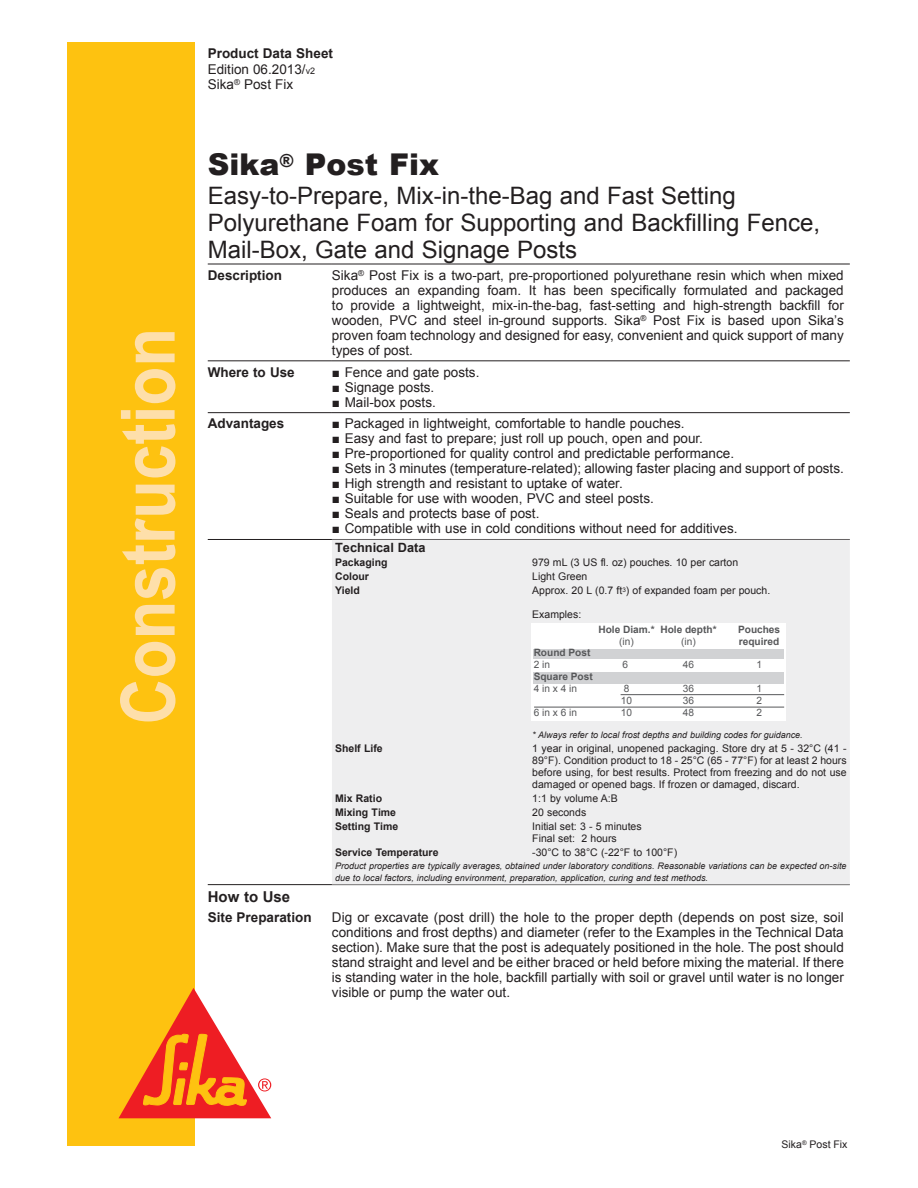
<style>
.page{position:relative;width:918px;height:1188px;background:#fff}
.page>*{position:absolute;margin:0;border:0;box-sizing:border-box;transform-origin:0 0}
.t1{font:700 75px "Arial";color:#fedfaa;scale:.85 1}
.TDS_-_Text{font:900 30px "Arial";color:#231f20}
.TDS_-_Text-2{font:24px/27px "Arial";color:#231f20}
.TDS_-_Title_Left{font:700 15px "Arial";color:#231f20}
.TDS_-_Text-3{font:13.5px/15px "Arial";color:#231f20;text-align:justify}
.TDS_-_Text_-_Bullet{font:13.5px "Arial";color:#231f20}
.TDS_-_Title_Left-2{font:700 13.5px "Arial";color:#231f20}
.TDS_-_Text-4{font:700 13.5px "Arial";color:#231f20}
.TDS_-_Text-5{font:700 12.75px "Arial";color:#231f20}
.TDS_-_Text-6{font:10.5px/12px "Arial";color:#231f20;text-align:justify}
.TDS_-_Text-7{font:700 10.5px "Arial";color:#231f20}
.t2{font:700 10.05px "Arial";color:#57585a}
.t3{font:10.05px "Arial";color:#57585a}
.TDS_-_Text-8{font:italic 9px/12px "Arial";color:#231f20}
.s1{font-size:9px}
</style>
<div class="page">
<div style="left:68px;top:43px;width:127px;height:1103px;background:#fec210"></div>
<svg style="left:119px;top:988px;width:152px;height:130px"></svg>
<hr style="left:208px;top:264px;width:124px;height:1px;background:#231f20">
<hr style="left:332px;top:264px;width:518px;height:1px;background:#231f20">
<hr style="left:208px;top:361px;width:124px;height:1px;background:#231f20">
<hr style="left:332px;top:361px;width:518px;height:1px;background:#231f20">
<hr style="left:208px;top:412px;width:124px;height:1px;background:#231f20">
<hr style="left:332px;top:412px;width:518px;height:1px;background:#231f20">
<hr style="left:208px;top:539px;width:124px;height:1px;background:#231f20">
<hr style="left:332px;top:539px;width:518px;height:1px;background:#231f20">
<hr style="left:332px;top:884px;width:518px;height:1px;background:#231f20">
<hr style="left:208px;top:884px;width:124px;height:1px;background:#231f20">
<div style="left:332px;top:540px;width:518px;height:344px;background:#eeeeef"></div>
<div style="left:531px;top:624px;width:255px;height:97px;background:#fff"></div>
<div style="left:533px;top:649px;width:251px;height:9px;background:#d1d2d4"></div>
<div style="left:533px;top:672px;width:251px;height:11px;background:#d1d2d4"></div>
<hr style="left:621px;top:694px;width:163px;height:1px;background:#57585a">
<hr style="left:534px;top:707px;width:250px;height:1px;background:#57585a">
<h1 class="t1" style="left:98px;top:724px;width:468px;rotate:-90deg">Construction</h1>
<p class="TDS_-_Text-4" style="left:208px;top:44px;width:127px">Product Data Sheet</p>
<p class="TDS_-_Text-3" style="left:208px;top:62px;width:109px">Edition 06.2013/<span class="s1">v2</span></p>
<p class="TDS_-_Text-3" style="left:208px;top:77px;width:87px">Sika<sup>®</sup> Post Fix</p>
<p class="TDS_-_Text" style="left:208px;top:142px;width:233px">Sika<sup>®</sup> Post Fix</p>
<p class="TDS_-_Text-2" style="left:208px;top:182px;width:614px">Easy-to-Prepare, Mix-in-the-Bag and Fast Setting<br>Polyurethane Foam for Supporting and Backfilling Fence,<br>Mail-Box, Gate and Signage Posts</p>
<p class="TDS_-_Title_Left-2" style="left:208px;top:266px;width:76px">Description</p>
<p class="TDS_-_Text-3" style="left:332px;top:268px;width:513px">Sika<sup>®</sup> Post Fix is a two-part, pre-proportioned polyurethane resin which when mixed produces an expanding foam. It has been specifically formulated and packaged to provide a lightweight, mix-in-the-bag, fast-setting and high-strength backfill for wooden, PVC and steel in-ground supports. Sika<sup>®</sup> Post Fix is based upon Sika’s proven foam technology and designed for easy, convenient and quick support of many types of post.</p>
<p class="TDS_-_Title_Left-2" style="left:208px;top:363px;width:89px">Where to Use</p>
<p class="TDS_-_Text_-_Bullet" style="left:332px;top:363px;width:149px">■ Fence and gate posts.</p>
<p class="TDS_-_Text_-_Bullet" style="left:332px;top:378px;width:104px">■ Signage posts.</p>
<p class="TDS_-_Text_-_Bullet" style="left:332px;top:393px;width:105px">■ Mail-box posts.</p>
<p class="TDS_-_Title_Left-2" style="left:208px;top:415px;width:78px">Advantages</p>
<p class="TDS_-_Text_-_Bullet" style="left:332px;top:415px;width:354px">■ Packaged in lightweight, comfortable to handle pouches.</p>
<p class="TDS_-_Text_-_Bullet" style="left:332px;top:430px;width:373px">■ Easy and fast to prepare; just roll up pouch, open and pour.</p>
<p class="TDS_-_Text_-_Bullet" style="left:332px;top:445px;width:404px">■ Pre-proportioned for quality control and predictable performance.</p>
<p class="TDS_-_Text_-_Bullet" style="left:332px;top:460px;width:513px">■ Sets in 3 minutes (temperature-related); allowing faster placing and support of posts.</p>
<p class="TDS_-_Text_-_Bullet" style="left:332px;top:475px;width:292px">■ High strength and resistant to uptake of water.</p>
<p class="TDS_-_Text_-_Bullet" style="left:332px;top:490px;width:323px">■ Suitable for use with wooden, PVC and steel posts.</p>
<p class="TDS_-_Text_-_Bullet" style="left:332px;top:505px;width:209px">■ Seals and protects base of post.</p>
<p class="TDS_-_Text_-_Bullet" style="left:332px;top:520px;width:407px">■ Compatible with use in cold conditions without need for additives.</p>
<p class="TDS_-_Text-5" style="left:335px;top:539px;width:92px">Technical Data</p>
<p class="TDS_-_Text-7" style="left:335px;top:555px;width:54px">Packaging</p>
<p class="TDS_-_Text-6" style="left:532px;top:557px;width:207px">979 mL (3 US fl. oz) pouches. 10 per carton</p>
<p class="TDS_-_Text-7" style="left:335px;top:570px;width:35px">Colour</p>
<p class="TDS_-_Text-6" style="left:532px;top:571px;width:57px">Light Green</p>
<p class="TDS_-_Text-7" style="left:335px;top:584px;width:26px">Yield</p>
<p class="TDS_-_Text-6" style="left:532px;top:585px;width:240px">Approx. 20 L (0.7 ft<sup>3</sup>) of expanded foam per pouch.</p>
<p class="TDS_-_Text-6" style="left:532px;top:609px;width:51px">Examples:</p>
<p class="t2" style="left:598px;top:622px;width:120px">Hole Diam.* Hole depth*</p>
<p class="t2" style="left:738px;top:622px;width:44px">Pouches</p>
<p class="t3" style="left:619px;top:634px;width:16px">(in)</p>
<p class="t3" style="left:681px;top:634px;width:16px">(in)</p>
<p class="t2" style="left:739px;top:634px;width:42px">required</p>
<p class="t2" style="left:534px;top:646px;width:58px">Round Post</p>
<p class="t3" style="left:534px;top:658px;width:18px">2 in</p>
<p class="t3" style="left:622px;top:658px;width:7px">6</p>
<p class="t3" style="left:683px;top:658px;width:13px">46</p>
<p class="t3" style="left:756px;top:658px;width:7px">1</p>
<p class="t2" style="left:534px;top:670px;width:61px">Square Post</p>
<p class="t3" style="left:534px;top:682px;width:45px">4 in x 4 in</p>
<p class="t3" style="left:624px;top:682px;width:7px">8</p>
<p class="t3" style="left:683px;top:682px;width:13px">36</p>
<p class="t3" style="left:756px;top:682px;width:7px">1</p>
<p class="t3" style="left:621px;top:694px;width:13px">10</p>
<p class="t3" style="left:683px;top:694px;width:13px">36</p>
<p class="t3" style="left:756px;top:694px;width:7px">2</p>
<p class="t3" style="left:534px;top:706px;width:45px">6 in x 6 in</p>
<p class="t3" style="left:621px;top:706px;width:13px">10</p>
<p class="t3" style="left:683px;top:706px;width:13px">48</p>
<p class="t3" style="left:756px;top:706px;width:7px">2</p>
<p class="TDS_-_Text-8" style="left:532px;top:729px;width:272px">* Always refer to local frost depths and building codes for guidance.</p>
<p class="TDS_-_Text-7" style="left:335px;top:742px;width:49px">Shelf Life</p>
<p class="TDS_-_Text-6" style="left:532px;top:743px;width:316px">1 year in original, unopened packaging. Store dry at 5 - 32°C (41 - 89°F). Condition product to 18 - 25°C (65 - 77°F) for at least 2 hours before using, for best results. Protect from freezing and do not use damaged or opened bags. If frozen or damaged, discard.</p>
<p class="TDS_-_Text-7" style="left:335px;top:792px;width:48px">Mix Ratio</p>
<p class="TDS_-_Text-6" style="left:532px;top:793px;width:87px">1:1 by volume A:B</p>
<p class="TDS_-_Text-7" style="left:335px;top:806px;width:62px">Mixing Time</p>
<p class="TDS_-_Text-6" style="left:532px;top:807px;width:55px">20 seconds</p>
<p class="TDS_-_Text-7" style="left:335px;top:820px;width:65px">Setting Time</p>
<p class="TDS_-_Text-6" style="left:532px;top:821px;width:111px">Initial set: 3 - 5 minutes</p>
<p class="TDS_-_Text-6" style="left:532px;top:833px;width:86px">Final set: 2 hours</p>
<p class="TDS_-_Text-7" style="left:335px;top:846px;width:105px">Service Temperature</p>
<p class="TDS_-_Text-6" style="left:532px;top:847px;width:146px">-30°C to 38°C (-22°F to 100°F)</p>
<p class="TDS_-_Text-8" style="left:335px;top:860px;width:513px">Product properties are typically averages, obtained under laboratory conditions. Reasonable variations can be expected on-site due to local factors, including environment, preparation, application, curing and test methods.</p>
<p class="TDS_-_Title_Left" style="left:208px;top:886px;width:84px">How to Use</p>
<p class="TDS_-_Title_Left-2" style="left:208px;top:909px;width:105px">Site Preparation</p>
<p class="TDS_-_Text-3" style="left:332px;top:910px;width:513px">Dig or excavate (post drill) the hole to the proper depth (depends on post size, soil conditions and frost depths) and diameter (refer to the Examples in the Technical Data section). Make sure that the post is adequately positioned in the hole. The post should stand straight and level and be either braced or held before mixing the material. If there is standing water in the hole, backfill partially with soil or gravel until water is no longer visible or pump the water out.</p>
<p class="TDS_-_Text-6" style="left:782px;top:1138px;width:67px">Sika<sup>®</sup> Post Fix</p>
</div>
